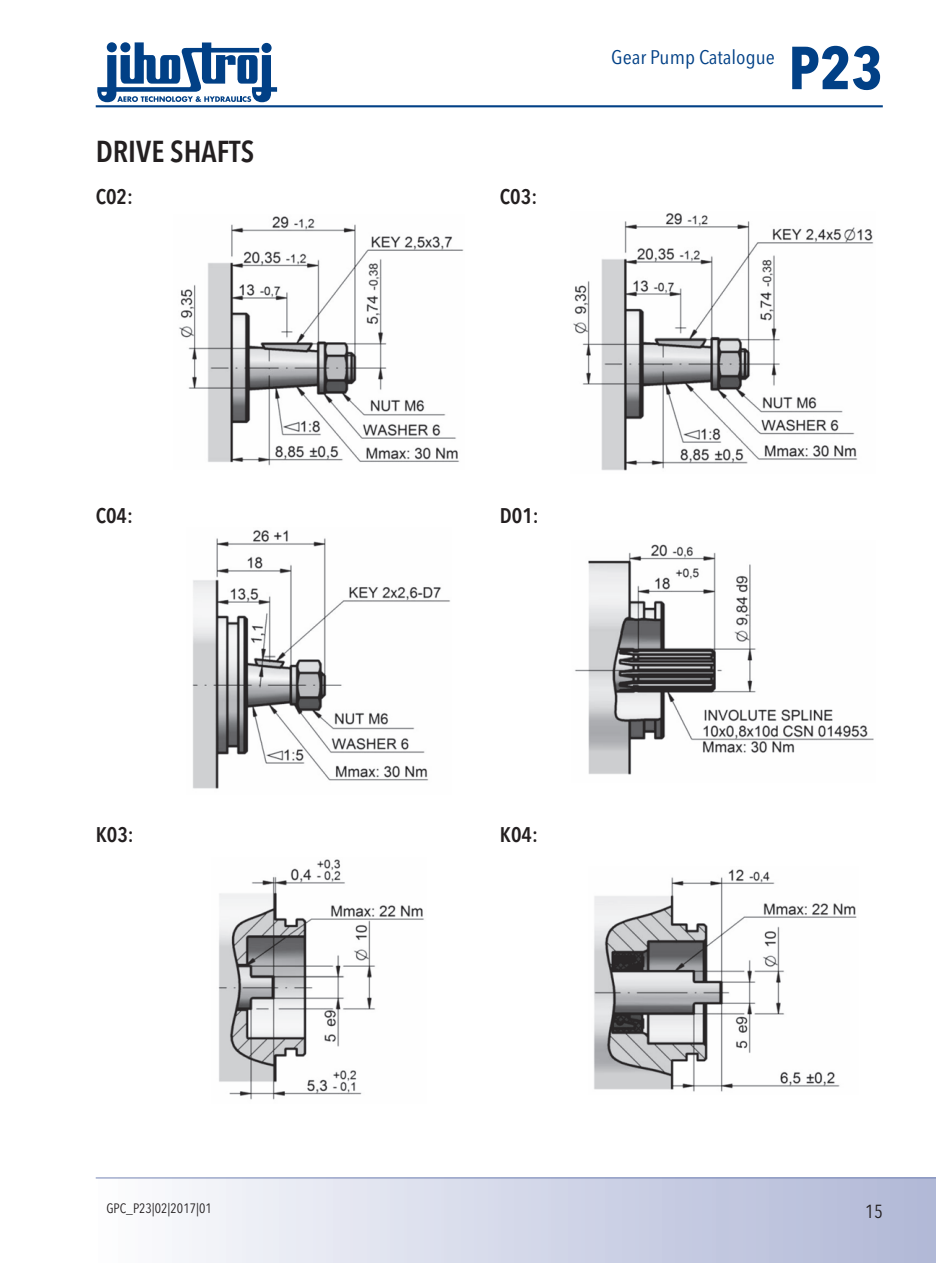
<style>
.page{position:relative;width:936px;height:1263px;background:#fff}
.page>*{position:absolute;margin:0;border:0;box-sizing:border-box;transform-origin:0 0}
.t1{font:700 60px "Avenir Next Condensed";color:#014086}
.t2{font:600 30px "Avenir Next Condensed";color:#231f20}
.t3{font:600 21px "Avenir Next Condensed";color:#231f20}
.t4{font:19.5px "Avenir Next Condensed";color:#014086;scale:1.1 1}
.t5{font:18.75px "Avenir Next Condensed";color:#231f20}
.t6{font:13.5px "Avenir Next Condensed";color:#231f20}
</style>
<div class="page">
<hr style="left:96px;top:105px;width:786px;height:2px;background:#014086">
<svg style="left:97px;top:43px;width:180px;height:59px"></svg>
<div style="left:96px;top:1178px;width:839px;height:85px;background:linear-gradient(to right,#fcfcfe,#afb7d6)"></div>
<hr style="left:96px;top:1177px;width:839px;height:1px;background:#7585b5">
<img style="left:179px;top:216px;width:285px;height:250px">
<img style="left:573px;top:213px;width:301px;height:258px">
<img style="left:192px;top:530px;width:258px;height:259px">
<img style="left:575px;top:544px;width:299px;height:231px">
<img style="left:218px;top:859px;width:206px;height:241px">
<img style="left:594px;top:869px;width:263px;height:223px">
<h2 class="t2" style="left:96px;top:125px;width:160px">DRIVE SHAFTS</h2>
<p class="t3" style="left:96px;top:178px;width:39px">C02:</p>
<p class="t3" style="left:96px;top:497px;width:39px">C04:</p>
<p class="t3" style="left:500px;top:178px;width:39px">C03:</p>
<p class="t4" style="left:611px;top:40px;width:150px">Gear Pump Catalogue</p>
<h1 class="t1" style="left:788px;top:31px;width:96px">P23</h1>
<p class="t3" style="left:500px;top:497px;width:40px">D01:</p>
<p class="t3" style="left:96px;top:816px;width:40px">K03:</p>
<p class="t3" style="left:500px;top:816px;width:40px">K04:</p>
<p class="t6" style="left:106px;top:1196px;width:107px">GPC_P23|02|2017|01</p>
<p class="t5" style="left:865px;top:1195px;width:19px">15</p>
</div>
